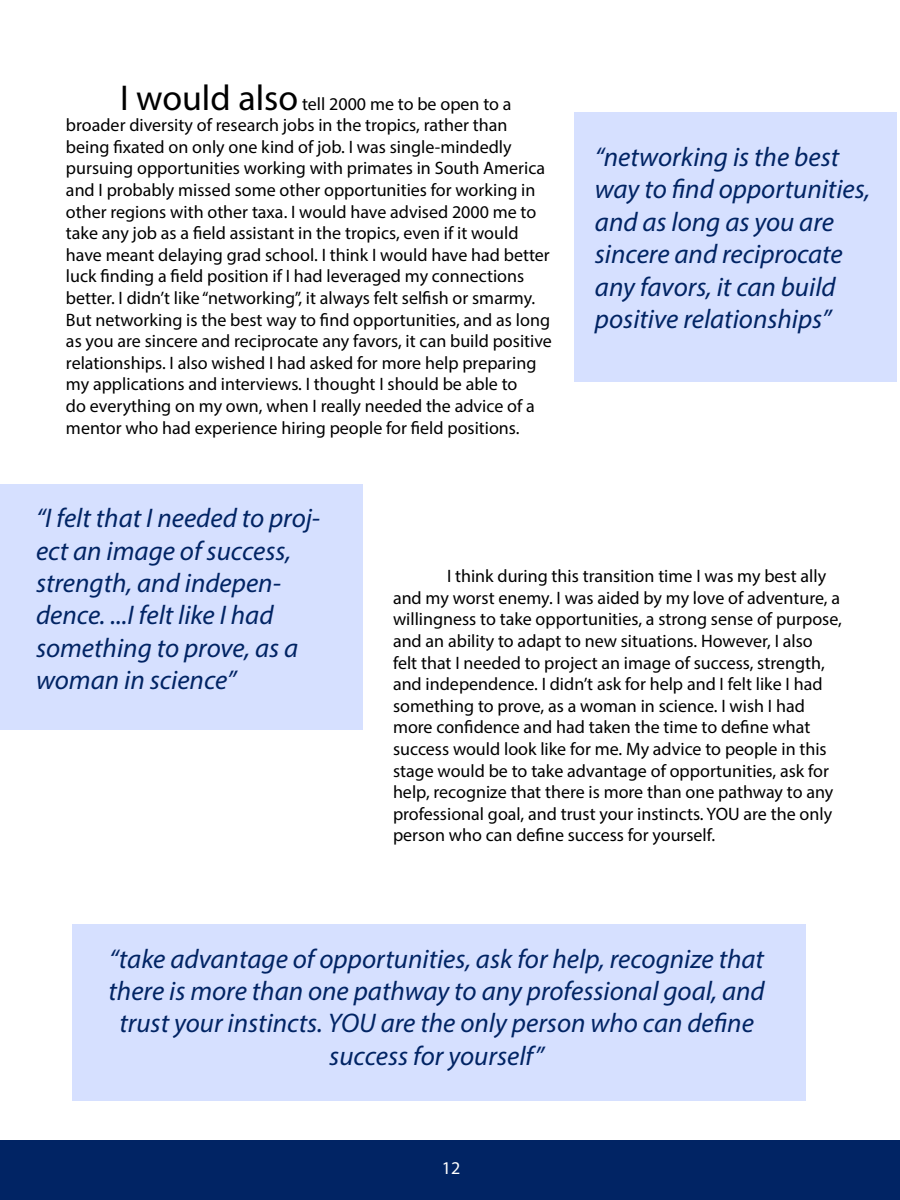
<style>
.page{position:relative;width:900px;height:1200px;background:#fff}
.page>*{position:absolute;margin:0;border:0;box-sizing:border-box;transform-origin:0 0}
.t1{font:italic 27px/32.4px "Myriad Pro";color:#012464}
.t2{font:18px/21.6px "Myriad Pro";color:#000}
.t3{font:18px "Myriad Pro";color:#fff}
.s1{font-size:36px}
</style>
<div class="page">
<div style="left:0;top:1140px;width:900px;height:60px;background:#012464"></div>
<div style="left:72px;top:924px;width:734px;height:177px;background:#d6e0ff"></div>
<div style="left:574px;top:112px;width:323px;height:270px;background:#d6e0ff"></div>
<div style="left:0;top:484px;width:363px;height:246px;background:#d6e0ff"></div>
<p class="t2" style="left:66px;top:92px;width:487px;text-indent:54px"><span class="s1">I would also</span> tell 2000 me to be open to a broader diversity of research jobs in the tropics, rather than being fixated on only one kind of job. I was single-mindedly pursuing opportunities working with primates in South America and I probably missed some other opportunities for working in other regions with other taxa. I would have advised 2000 me to take any job as a field assistant in the tropics, even if it would have meant delaying grad school. I think I would have had better luck finding a field position if I had leveraged my connections better. I didn’t like “networking”, it always felt selfish or smarmy.<br>But networking is the best way to find opportunities, and as long as you are sincere and reciprocate any favors, it can build positive relationships. I also wished I had asked for more help preparing my applications and interviews. I thought I should be able to<br>do everything on my own, when I really needed the advice of a mentor who had experience hiring people for field positions.</p>
<h1 class="t1" style="left:595px;top:140px;width:277px">“networking is the best way to find opportunities, and as long as you are sincere and reciprocate any favors, it can build positive relationships”</h1>
<h1 class="t1" style="left:36px;top:502px;width:286px">“I felt that I needed to proj&shy;ect an image of success, strength, and indepen&shy;dence. ...I felt like I had something to prove, as a woman in science”</h1>
<p class="t2" style="left:393px;top:565px;width:450px;text-indent:54px">I think during this transition time I was my best ally and my worst enemy. I was aided by my love of adventure, a willingness to take opportunities, a strong sense of purpose, and an ability to adapt to new situations. However, I also<br>felt that I needed to project an image of success, strength, and independence. I didn’t ask for help and I felt like I had something to prove, as a woman in science. I wish I had more confidence and had taken the time to define what success would look like for me. My advice to people in this stage would be to take advantage of opportunities, ask for help, recognize that there is more than one pathway to any professional goal, and trust your instincts. YOU are the only person who can define success for yourself.</p>
<h1 class="t1" style="left:109px;top:942px;width:658px;text-align:center">“take advantage of opportunities, ask for help, recognize that there is more than one pathway to any professional goal, and trust your instincts. YOU are the only person who can define success for yourself”</h1>
<p class="t3" style="left:442px;top:1156px;width:20px">12</p>
</div>
